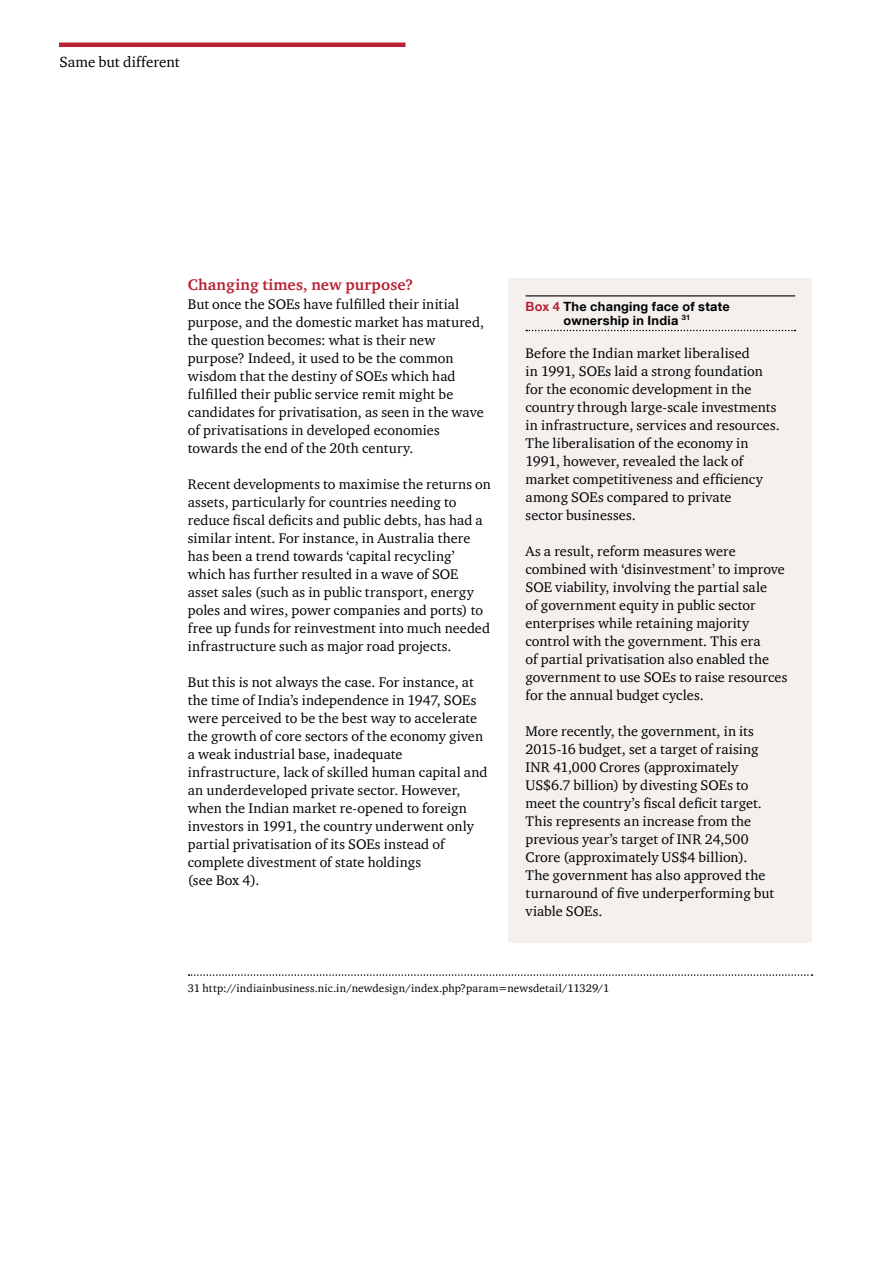
<style>
.page{position:relative;width:893px;height:1263px;background:#fff}
.page>*{position:absolute;margin:0;border:0;box-sizing:border-box;transform-origin:0 0}
.t1{font:700 15.75px "ITC Charter Com";letter-spacing:.01em;color:#b82234}
.t2{font:15px "ITC Charter Com";color:#000}
.t3{font:14.25px/18px "ITC Charter Com";letter-spacing:.01em;color:#000}
.t4{font:700 12.75px/13.5px "Helvetica Neue LT Com";letter-spacing:.02em;color:#000;text-align:center}
.t5{font:11.25px "ITC Charter Com";letter-spacing:.015em;color:#000}
.s1{color:#b82234}
</style>
<div class="page">
<div style="left:508px;top:278px;width:304px;height:665px;background:#f3f0ee"></div>
<hr style="left:525px;top:295px;width:270px;height:1px;background:#000">
<svg style="left:526px;top:330px;width:269px;height:1px"></svg>
<svg style="left:189px;top:974px;width:623px;height:2px"></svg>
<hr style="left:59px;top:43px;width:347px;height:4px;background:#b82234">
<p class="t2" style="left:60px;top:53px;width:122px">Same but different</p>
<p class="t1" style="left:188px;top:275px;width:227px">Changing times, new purpose?</p>
<p class="t3" style="left:188px;top:295px;width:298px">But once the SOEs have fulfilled their initial purpose, and the domestic market has matured, the question becomes: what is their new purpose? Indeed, it used to be the common wisdom that the destiny of SOEs which had fulfilled their public service remit might be candidates for privatisation, as seen in the wave of privatisations in developed economies towards the end of the 20th century.</p>
<p class="t3" style="left:188px;top:475px;width:305px">Recent developments to maximise the returns on assets, particularly for countries needing to reduce fiscal deficits and public debts, has had a similar intent. For instance, in Australia there has been a trend towards ‘capital recycling’ which has further resulted in a wave of SOE asset sales (such as in public transport, energy poles and wires, power companies and ports) to free up funds for reinvestment into much needed infrastructure such as major road projects.</p>
<p class="t3" style="left:188px;top:673px;width:301px">But this is not always the case. For instance, at the time of India’s independence in 1947, SOEs were perceived to be the best way to accelerate the growth of core sectors of the economy given a weak industrial base, inadequate infrastructure, lack of skilled human capital and an underdeveloped private sector. However, when the Indian market re-opened to foreign investors in 1991, the country underwent only partial privatisation of its SOEs instead of complete divestment of state holdings<br>(see Box 4).</p>
<p class="t4" style="left:525px;top:299px;width:206px"><span class="s1">Box 4</span> The changing face of state ownership in India <sup>31</sup></p>
<p class="t3" style="left:525px;top:343px;width:256px">Before the Indian market liberalised<br>in 1991, SOEs laid a strong foundation for the economic development in the country through large-scale investments in infrastructure, services and resources.<br>The liberalisation of the economy in 1991, however, revealed the lack of market competitiveness and efficiency among SOEs compared to private<br>sector businesses.</p>
<p class="t3" style="left:525px;top:541px;width:263px">As a result, reform measures were combined with ‘disinvestment’ to improve SOE viability, involving the partial sale<br>of government equity in public sector enterprises while retaining majority control with the government. This era<br>of partial privatisation also enabled the government to use SOEs to raise resources for the annual budget cycles.</p>
<p class="t3" style="left:525px;top:721px;width:250px">More recently, the government, in its 2015-16 budget, set a target of raising INR 41,000 Crores (approximately US$6.7 billion) by divesting SOEs to meet the country’s fiscal deficit target.<br>This represents an increase from the previous year’s target of INR 24,500<br>Crore (approximately US$4 billion).<br>The government has also approved the turnaround of five underperforming but viable SOEs.</p>
<p class="t5" style="left:188px;top:981px;width:423px">31 http://indiainbusiness.nic.in/newdesign/index.php?param=newsdetail/11329/1</p>
</div>
